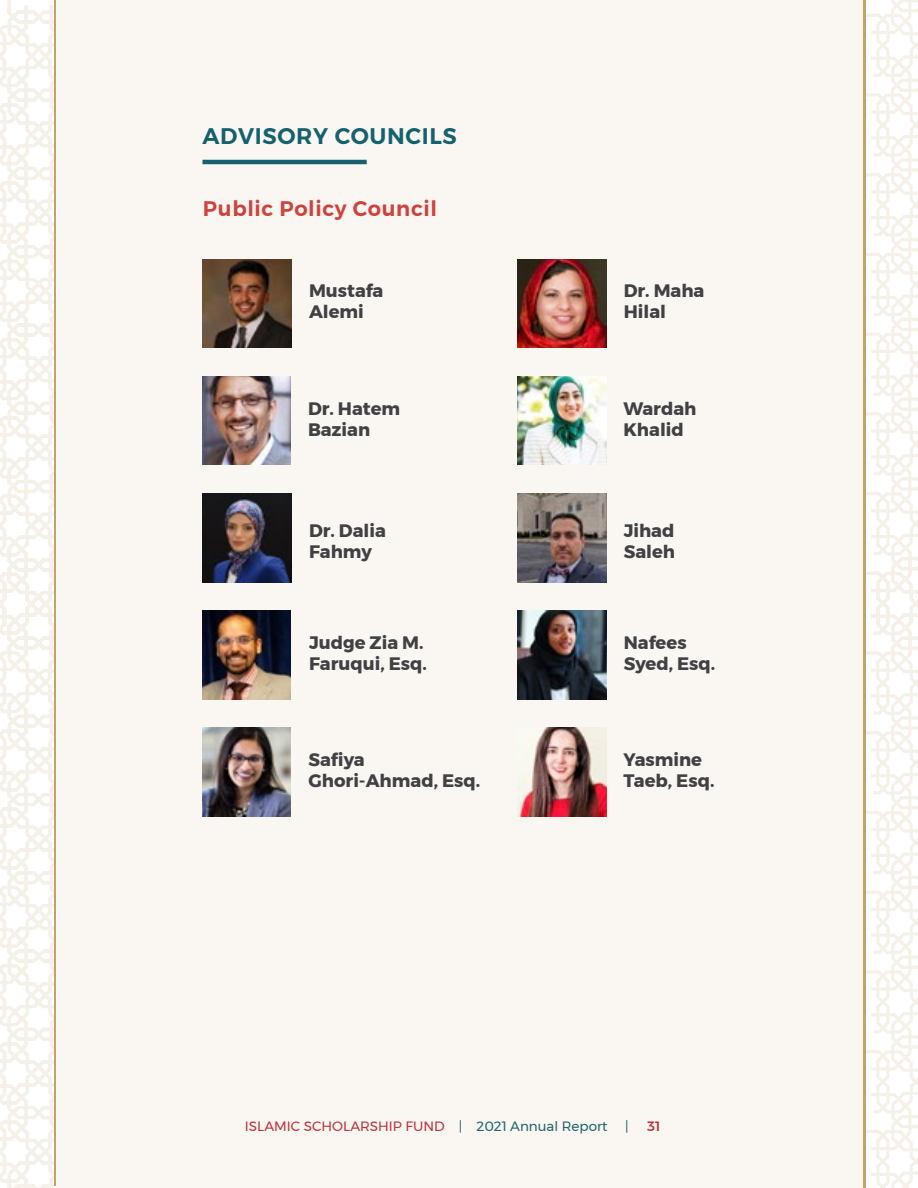
<style>
.page{position:relative;width:918px;height:1188px;background:#fff}
.page>*{position:absolute;margin:0;border:0;box-sizing:border-box;transform-origin:0 0}
.t1{font:600 22.5px "Montserrat";letter-spacing:.03em;color:#15616d}
.t2{font:600 21px "Montserrat";letter-spacing:.03em;color:#cf423d}
.t3{font:700 18px/21px "Montserrat";color:#414042}
.t4{font:13.5px "Montserrat";color:#bd2a36}
.t5{font:500 13.5px "Montserrat";color:#bd2a36}
.t6{font:13.5px "Montserrat";color:#15616d}
.s1{color:#14616e}
.s2{color:#15616d}
</style>
<div class="page">
<svg style="left:0;top:0;width:54px;height:1188px"></svg>
<hr style="left:54px;top:0;width:2px;height:1186px;background:#c2a369">
<div style="left:55px;top:0;width:811px;height:1188px;background:#faf7f3"></div>
<hr style="left:863px;top:0;width:3px;height:1188px;background:#c2a369">
<svg style="left:866px;top:0;width:52px;height:1188px"></svg>
<img style="left:203px;top:494px;width:88px;height:88px">
<img style="left:518px;top:494px;width:88px;height:88px">
<hr style="left:202px;top:160px;width:165px;height:4px;background:#15616d">
<img style="left:202px;top:611px;width:89px;height:88px">
<img style="left:518px;top:259px;width:88px;height:89px">
<img style="left:203px;top:259px;width:88px;height:89px">
<img style="left:518px;top:611px;width:88px;height:88px">
<img style="left:202px;top:728px;width:89px;height:88px">
<img style="left:518px;top:376px;width:88px;height:89px">
<img style="left:518px;top:728px;width:88px;height:88px">
<img style="left:202px;top:376px;width:89px;height:89px">
<p class="t1" style="left:202px;top:119px;width:256px">ADVISORY COUNCILS</p>
<p class="t2" style="left:203px;top:192px;width:236px">Public Policy Council</p>
<p class="t3" style="left:309px;top:280px;width:76px">Mustafa<br>Alemi</p>
<p class="t3" style="left:624px;top:280px;width:82px">Dr. Maha<br>Hilal</p>
<p class="t3" style="left:308px;top:398px;width:94px">Dr. Hatem<br>Bazian</p>
<p class="t3" style="left:623px;top:398px;width:74px">Wardah<br>Khalid</p>
<p class="t3" style="left:309px;top:520px;width:78px">Dr. Dalia<br>Fahmy</p>
<p class="t3" style="left:624px;top:520px;width:53px">Jihad<br>Saleh</p>
<p class="t3" style="left:309px;top:632px;width:119px">Judge Zia M.<br>Faruqui, Esq.</p>
<p class="t3" style="left:624px;top:632px;width:93px">Nafees<br>Syed, Esq.</p>
<p class="t3" style="left:309px;top:749px;width:173px">Safiya<br>Ghori-Ahmad, Esq.</p>
<p class="t3" style="left:623px;top:749px;width:93px">Yasmine<br>Taeb, Esq.</p>
<p class="t4" style="left:245px;top:1116px;width:364px">ISLAMIC SCHOLARSHIP FUND <span class="s1">|</span> <span class="s2">2021 Annual Report</span></p>
<p class="t6" style="left:625px;top:1116px;width:5px">|</p>
<p class="t5" style="left:647px;top:1116px;width:15px">31</p>
</div>
